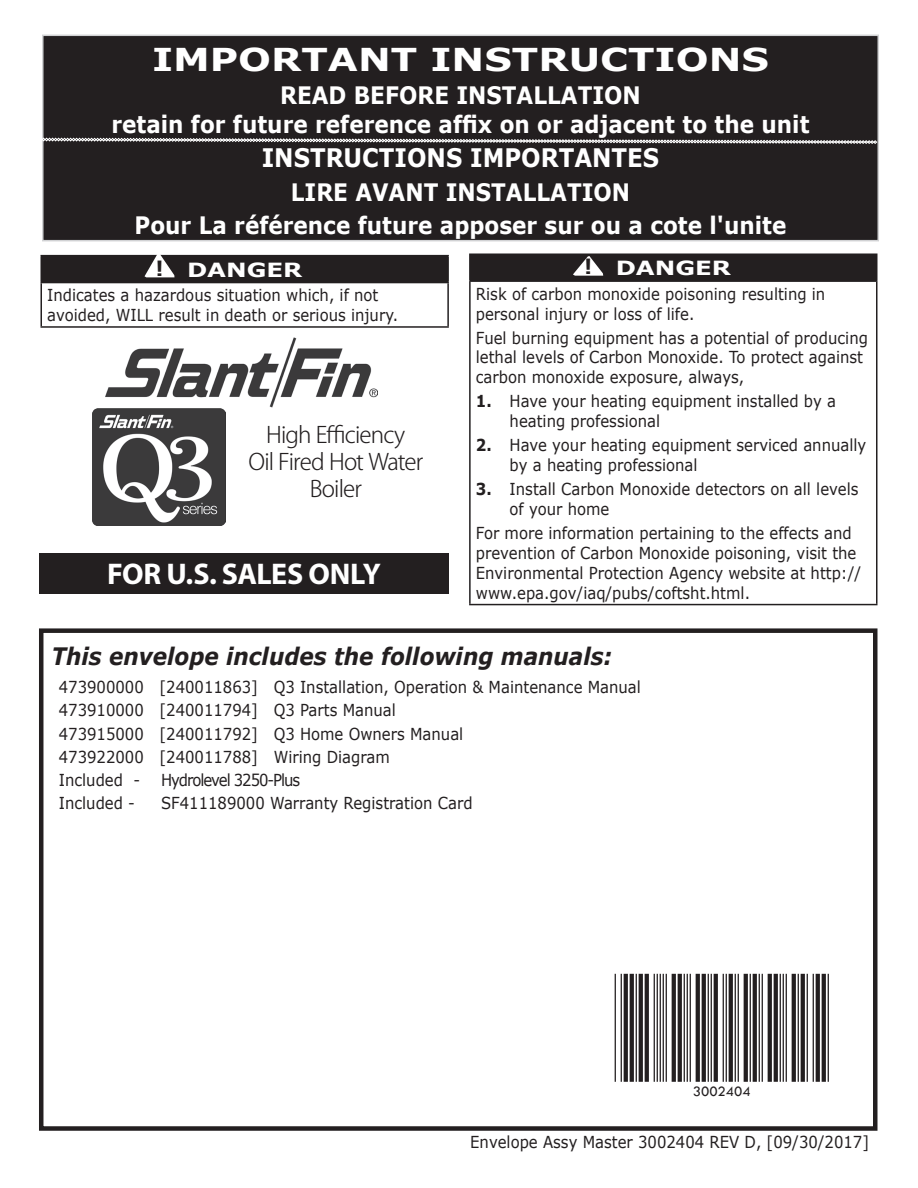
<style>
.page{position:relative;width:918px;height:1188px;background:#fff}
.page>*{position:absolute;margin:0;border:0;box-sizing:border-box;transform-origin:0 0}
.t1{font:700 31.5px "Verdana";color:#fff;scale:1.23 1}
.t2{font:700 30px "Myriad Pro";letter-spacing:-.02em;color:#fff}
.t3{font:700 25.5px "Verdana";color:#fff;scale:.9 1}
.t4{font:700 24px/28.8px "Verdana";color:#fff;text-align:center;scale:.9 1}
.t5{font:italic 700 24px "Verdana";color:#231f20;scale:.9 1}
.t6{font:300 22.5px/27px "Koz Go Pro";letter-spacing:-.04em;color:#231f20;text-align:center}
.Body_text{font:700 21px "Verdana";color:#231f20;scale:.9 1}
.t7{font:700 19.5px "Verdana";color:#fff;scale:1.25 1}
.Table_Cell{font:16.5px/19.8px "Verdana";color:#231f20;scale:.9 1}
.Table_Cell-2{font:16.5px "Verdana";letter-spacing:-.07em;color:#231f20;scale:.9 1}
.t8{font:15px "Tw Cen";color:#231f20}
.s1{font-weight:700}
</style>
<div class="page">
<div style="left:39px;top:628px;width:839px;height:503px;border:4px solid #231f20"></div>
<div style="left:43px;top:35px;width:835px;height:206px;background:#231f20"></div>
<div style="left:42px;top:35px;width:837px;height:206px;border:2px solid #d1d2d4"></div>
<div style="left:41px;top:256px;width:407px;height:27px;background:#231f20"></div>
<hr style="left:40px;top:255px;width:409px;height:1px;background:#231f20">
<hr style="left:40px;top:256px;width:2px;height:26px;background:#231f20">
<hr style="left:447px;top:256px;width:2px;height:26px;background:#231f20">
<hr style="left:40px;top:282px;width:409px;height:1px;background:#231f20">
<hr style="left:40px;top:283px;width:2px;height:43px;background:#231f20">
<hr style="left:447px;top:283px;width:2px;height:43px;background:#231f20">
<hr style="left:40px;top:326px;width:409px;height:2px;background:#231f20">
<svg style="left:143px;top:254px;width:33px;height:30px"></svg>
<div style="left:470px;top:254px;width:407px;height:27px;background:#231f20"></div>
<hr style="left:469px;top:253px;width:409px;height:2px;background:#231f20">
<hr style="left:469px;top:255px;width:2px;height:25px;background:#231f20">
<hr style="left:876px;top:255px;width:2px;height:25px;background:#231f20">
<hr style="left:469px;top:280px;width:409px;height:2px;background:#231f20">
<hr style="left:469px;top:282px;width:2px;height:322px;background:#231f20">
<hr style="left:876px;top:282px;width:2px;height:322px;background:#231f20">
<hr style="left:469px;top:604px;width:409px;height:1px;background:#231f20">
<svg style="left:571px;top:256px;width:33px;height:26px"></svg>
<svg style="left:42px;top:138px;width:835px;height:6px"></svg>
<hr style="left:615px;top:974px;width:1px;height:108px;background:#231f20">
<hr style="left:621px;top:974px;width:1px;height:108px;background:#231f20">
<svg style="left:624px;top:974px;width:4px;height:108px"></svg>
<svg style="left:630px;top:974px;width:4px;height:108px"></svg>
<hr style="left:636px;top:974px;width:1px;height:108px;background:#231f20">
<svg style="left:639px;top:974px;width:4px;height:108px"></svg>
<svg style="left:645px;top:974px;width:4px;height:108px"></svg>
<hr style="left:654px;top:974px;width:1px;height:108px;background:#231f20">
<hr style="left:657px;top:974px;width:1px;height:108px;background:#231f20">
<hr style="left:660px;top:974px;width:1px;height:108px;background:#231f20">
<hr style="left:663px;top:974px;width:1px;height:108px;background:#231f20">
<hr style="left:666px;top:974px;width:1px;height:108px;background:#231f20">
<svg style="left:672px;top:974px;width:4px;height:108px"></svg>
<svg style="left:678px;top:974px;width:4px;height:108px"></svg>
<hr style="left:684px;top:974px;width:1px;height:108px;background:#231f20">
<hr style="left:687px;top:974px;width:1px;height:108px;background:#231f20">
<hr style="left:690px;top:974px;width:1px;height:108px;background:#231f20">
<svg style="left:696px;top:974px;width:4px;height:108px"></svg>
<svg style="left:702px;top:974px;width:4px;height:108px"></svg>
<hr style="left:708px;top:974px;width:1px;height:108px;background:#231f20">
<hr style="left:711px;top:974px;width:1px;height:108px;background:#231f20">
<svg style="left:714px;top:974px;width:4px;height:108px"></svg>
<hr style="left:723px;top:974px;width:1px;height:108px;background:#231f20">
<hr style="left:726px;top:974px;width:1px;height:108px;background:#231f20">
<svg style="left:729px;top:974px;width:4px;height:108px"></svg>
<hr style="left:735px;top:974px;width:1px;height:108px;background:#231f20">
<hr style="left:738px;top:974px;width:1px;height:108px;background:#231f20">
<svg style="left:744px;top:974px;width:4px;height:108px"></svg>
<hr style="left:750px;top:974px;width:1px;height:108px;background:#231f20">
<svg style="left:753px;top:974px;width:4px;height:108px"></svg>
<hr style="left:759px;top:974px;width:1px;height:108px;background:#231f20">
<hr style="left:762px;top:974px;width:1px;height:108px;background:#231f20">
<svg style="left:768px;top:974px;width:4px;height:108px"></svg>
<svg style="left:774px;top:974px;width:4px;height:108px"></svg>
<hr style="left:780px;top:974px;width:1px;height:108px;background:#231f20">
<hr style="left:783px;top:974px;width:1px;height:108px;background:#231f20">
<hr style="left:786px;top:974px;width:1px;height:108px;background:#231f20">
<svg style="left:792px;top:974px;width:4px;height:108px"></svg>
<hr style="left:798px;top:974px;width:1px;height:108px;background:#231f20">
<svg style="left:801px;top:974px;width:4px;height:108px"></svg>
<hr style="left:807px;top:974px;width:1px;height:108px;background:#231f20">
<hr style="left:813px;top:974px;width:1px;height:108px;background:#231f20">
<svg style="left:816px;top:974px;width:4px;height:108px"></svg>
<svg style="left:822px;top:974px;width:4px;height:108px"></svg>
<hr style="left:828px;top:974px;width:1px;height:108px;background:#231f20">
<img style="left:106px;top:337px;width:271px;height:71px">
<img style="left:93px;top:408px;width:133px;height:117px">
<div style="left:39px;top:554px;width:410px;height:40px;background:#231f20"></div>
<p class="t1" style="left:152px;top:37px;width:503px">IMPORTANT INSTRUCTIONS</p>
<p class="t4" style="left:111px;top:80px;width:777px">READ BEFORE INSTALLATION<br>retain for future reference affix on or adjacent to the unit</p>
<p class="t3" style="left:262px;top:140px;width:443px">INSTRUCTIONS IMPORTANTES</p>
<p class="t4" style="left:291px;top:177px;width:379px">LIRE AVANT INSTALLATION</p>
<p class="t4" style="left:135px;top:210px;width:726px">Pour La référence future apposer sur ou a cote l'unite</p>
<p class="Body_text" style="left:585px;top:252px;width:10px">!</p>
<p class="Body_text" style="left:156px;top:254px;width:10px">!</p>
<p class="t7" style="left:616px;top:254px;width:94px">DANGER</p>
<p class="Table_Cell" style="left:476px;top:284px;width:390px">Risk of carbon monoxide poisoning resulting in personal injury or loss of life.</p>
<p class="Table_Cell" style="left:476px;top:328px;width:437px">Fuel burning equipment has a potential of producing lethal levels of Carbon Monoxide. To protect against carbon monoxide exposure, always,</p>
<p class="Table_Cell" style="left:510px;top:391px;width:364px;text-indent:-34px"><span class="s1">1.</span> Have your heating equipment installed by a heating professional</p>
<p class="Table_Cell" style="left:510px;top:435px;width:398px;text-indent:-34px"><span class="s1">2.</span> Have your heating equipment serviced annually by a heating professional</p>
<p class="Table_Cell" style="left:510px;top:479px;width:389px;text-indent:-34px"><span class="s1">3.</span> Install Carbon Monoxide detectors on all levels of your home</p>
<p class="Table_Cell" style="left:476px;top:523px;width:430px">For more information pertaining to the effects and prevention of Carbon Monoxide poisoning, visit the Environmental Protection Agency website at http:// www.epa.gov/iaq/pubs/coftsht.html.</p>
<p class="t7" style="left:187px;top:256px;width:94px">DANGER</p>
<p class="Table_Cell" style="left:47px;top:285px;width:391px">Indicates a hazardous situation which, if not avoided, WILL result in death or serious injury.</p>
<p class="t6" style="left:266px;top:421px;width:141px">High Efficiency</p>
<p class="t6" style="left:248px;top:448px;width:176px">Oil Fired Hot Water<br>Boiler</p>
<p class="t2" style="left:107px;top:554px;width:275px">FOR U.S. SALES ONLY</p>
<p class="t5" style="left:51px;top:639px;width:625px">This envelope includes the following manuals:</p>
<p class="Table_Cell" style="left:59px;top:677px;width:648px">473900000 [240011863] Q3 Installation, Operation &amp; Maintenance Manual</p>
<p class="Table_Cell" style="left:59px;top:700px;width:376px">473910000 [240011794] Q3 Parts Manual</p>
<p class="Table_Cell" style="left:59px;top:723px;width:451px">473915000 [240011792] Q3 Home Owners Manual</p>
<p class="Table_Cell" style="left:59px;top:747px;width:369px">473922000 [240011788] Wiring Diagram</p>
<p class="Table_Cell" style="left:59px;top:770px;width:92px">Included -</p>
<p class="Table_Cell-2" style="left:161px;top:769px;width:156px">Hydrolevel 3250-Plus</p>
<p class="Table_Cell" style="left:59px;top:793px;width:86px">Included -</p>
<p class="Table_Cell" style="left:161px;top:793px;width:348px">SF411189000 Warranty Registration Card</p>
<p class="t8" style="left:693px;top:1082px;width:59px">3002404</p>
<p class="Table_Cell" style="left:470px;top:1132px;width:445px">Envelope Assy Master 3002404 REV D, [09/30/2017]</p>
</div>
